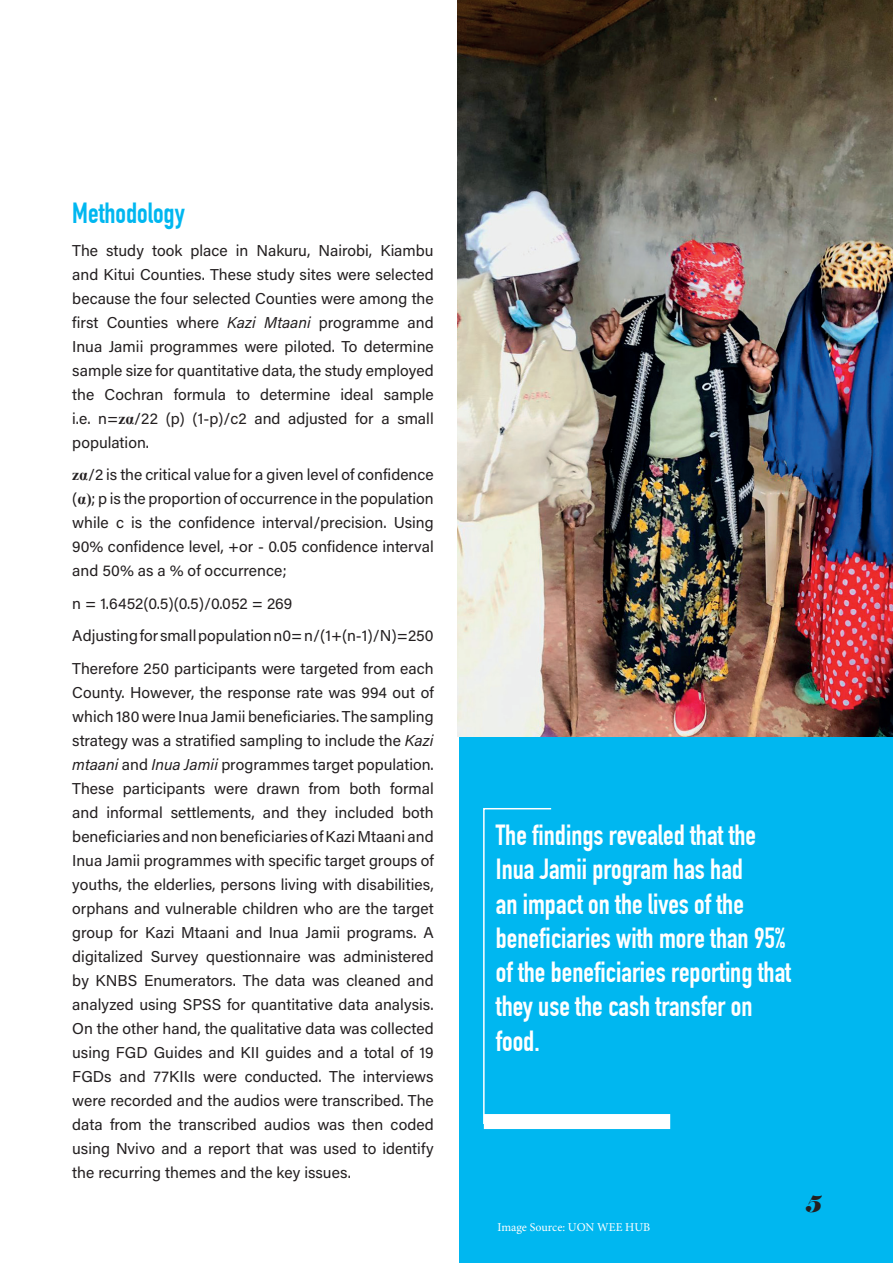
<style>
.page{position:relative;width:893px;height:1263px;background:#fff}
.page>*{position:absolute;margin:0;border:0;box-sizing:border-box;transform-origin:0 0}
.t1{font:700 28.5px/34.2px "DIN Condensed";color:#fff}
.t2{font:700 28.5px "DIN Condensed";color:#00b7f0}
.t3{font:italic 22.5px "Elephant";color:#231f20}
.t4{font:15.75px/24px "Acumin Variable Concept";letter-spacing:.02em;color:#231f20;text-align:justify}
.t5{font:12px "Minion Pro";color:#fff}
.s1{font-family:"Times New Roman";font-weight:700}
</style>
<div class="page">
<div style="left:459px;top:737px;width:434px;height:526px;background:#00b7f0"></div>
<svg style="left:483px;top:808px;width:69px;height:317px"></svg>
<div style="left:484px;top:1114px;width:186px;height:15px;background:#fff"></div>
<img style="left:458px;top:0;width:435px;height:737px">
<h1 class="t2" style="left:72px;top:197px;width:114px">Methodology</h1>
<p class="t4" style="left:72px;top:238px;width:363px">The study took place in Nakuru, Nairobi, Kiambu and Kitui Counties. These study sites were selected because the four selected Counties were among the first Counties where Kazi Mtaani programme and Inua Jamii programmes were piloted. To determine sample size for quantitative data, the study employed the Cochran formula to determine ideal sample i.e. n=<span class="s1">zα</span>/22 (p) (1-p)/c2 and adjusted for a small population.</p>
<p class="t4" style="left:72px;top:462px;width:363px"><span class="s1">zα</span>/2 is the critical value for a given level of confidence (<span class="s1">α)</span>; p is the proportion of occurrence in the population while c is the confidence interval/precision. Using 90% confidence level, +or - 0.05 confidence interval and 50% as a % of occurrence;</p>
<p class="t4" style="left:72px;top:587px;width:363px;line-height:32.5px;text-align:left">n = 1.6452(0.5)(0.5)/0.052 = 269<br>Adjusting for small population n0= n/(1+(n-1)/N)=250<br>Therefore 250 participants were targeted from each</p>
<p class="t4" style="left:72px;top:680px;width:363px">County. However, the response rate was 994 out of which 180 were Inua Jamii beneficiaries. The sampling strategy was a stratified sampling to include the Kazi mtaani and Inua Jamii programmes target population.<br>These participants were drawn from both formal and informal settlements, and they included both beneficiaries and non beneficiaries of Kazi Mtaani and Inua Jamii programmes with specific target groups of youths, the elderlies, persons living with disabilities, orphans and vulnerable children who are the target group for Kazi Mtaani and Inua Jamii programs. A digitalized Survey questionnaire was administered by KNBS Enumerators. The data was cleaned and analyzed using SPSS for quantitative data analysis.<br>On the other hand, the qualitative data was collected using FGD Guides and KII guides and a total of 19<br>FGDs and 77KIIs were conducted. The interviews were recorded and the audios were transcribed. The data from the transcribed audios was then coded using Nvivo and a report that was used to identify the recurring themes and the key issues.</p>
<h1 class="t1" style="left:496px;top:818px;width:297px">The findings revealed that the<br>Inua Jamii program has had<br>an impact on the lives of the beneficiaries with more than 95% of the beneficiaries reporting that they use the cash transfer on food.</h1>
<p class="t5" style="left:497px;top:1219px;width:154px">Image Source: UON WEE HUB</p>
<h2 class="t3" style="left:806px;top:1190px;width:16px">5</h2>
</div>
